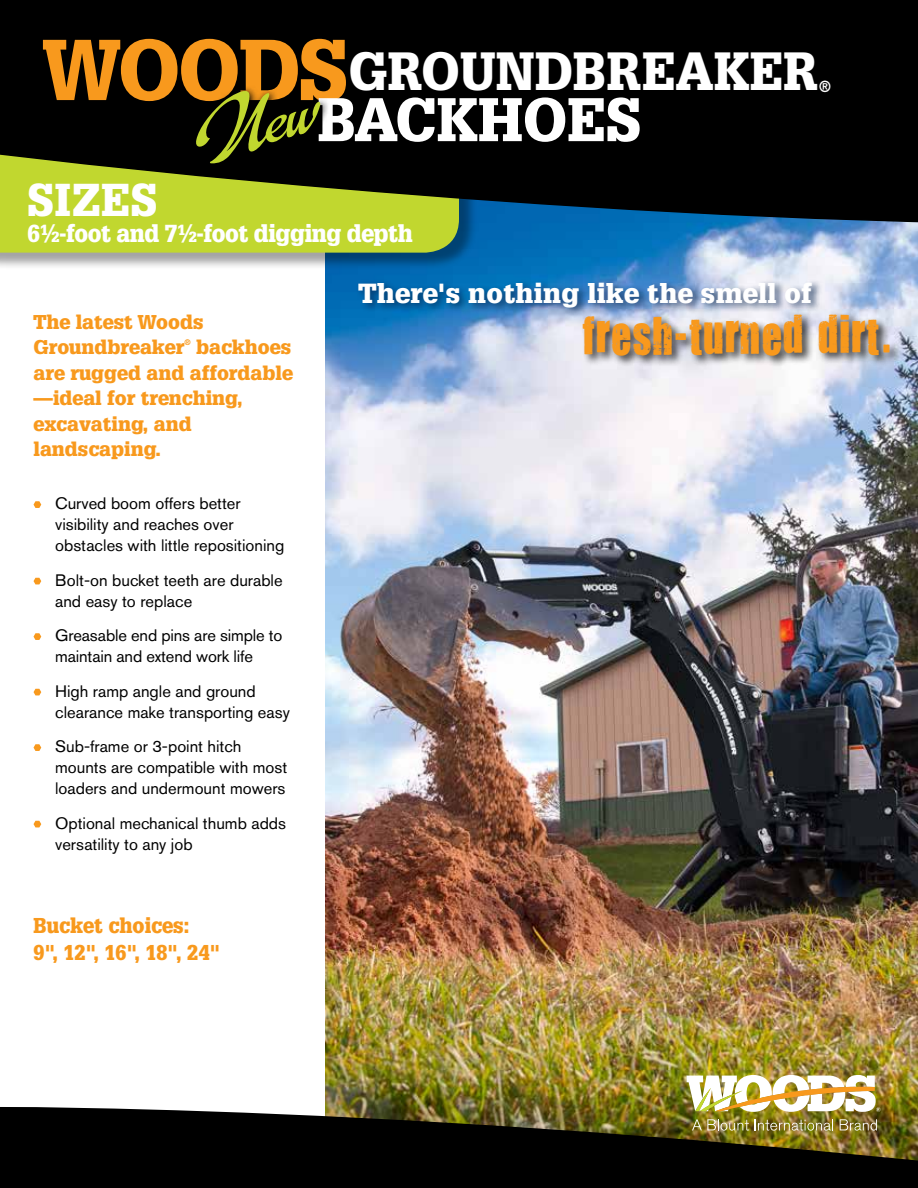
<style>
.page{position:relative;width:918px;height:1188px;background:#fff}
.page>*{position:absolute;margin:0;border:0;box-sizing:border-box;transform-origin:0 0}
.t1{font:900 60px "Glypha LT Std";letter-spacing:.005em;color:#fff;scale:.95 1}
.t2{font:900 52.5px "Glypha LT Std";letter-spacing:.005em;color:#fff;scale:.94 1}
.t3{font:900 45px "Glypha LT Std";letter-spacing:.02em;color:#fff;scale:.95 1}
.t4{font:44.4px "You Are Loved";letter-spacing:.025em;color:#f8991d}
.t5{font:900 27px "Glypha LT Std";letter-spacing:.01em;color:#fff}
.t6{font:900 24px "Glypha LT Std";letter-spacing:-.02em;color:#fff;scale:.94 1}
.t7{font:900 21px/27px "Glypha LT Std";color:#f8991d;scale:.94 1}
.t8{font:900 19.5px/25.5px "Glypha LT Std";color:#f8991d}
.t9{font:16.5px/21px "Akzidenz Grotesk BE";color:#000}
.t10{font:900 15.75px "Glypha LT Std";color:#fff;scale:.94 1}
.t11{font:900 7.8px "Glypha LT Std";color:#f8991d}
.s1{font-size:84.15px;color:#f8991d}
</style>
<div class="page">
<img style="left:325px;top:224px;width:593px;height:875px">
<div style="left:0;top:126px;width:478px;height:144px;background:#000;opacity:.36"></div>
<div style="left:0;top:224px;width:459px;height:29px;background:#c1d72f"></div>
<svg style="left:0;top:0;width:918px;height:224px;background:#151a0a"></svg>
<div style="left:356px;top:278px;width:468px;height:40px;background:#08264f;opacity:.75"></div>
<div style="left:581px;top:312px;width:321px;height:56px;background:#000;opacity:.75"></div>
<img style="left:687px;top:1075px;width:193px;height:24px">
<img style="left:0;top:1099px;width:918px;height:89px">
<svg style="left:34px;top:501px;width:7px;height:7px"></svg>
<svg style="left:34px;top:578px;width:7px;height:6px"></svg>
<svg style="left:34px;top:633px;width:7px;height:7px"></svg>
<svg style="left:34px;top:689px;width:7px;height:6px"></svg>
<svg style="left:34px;top:744px;width:7px;height:7px"></svg>
<svg style="left:34px;top:821px;width:7px;height:6px"></svg>
<div style="left:190px;top:85px;width:140px;height:88px;background:#000"></div>
<svg style="left:183px;top:80px;width:145px;height:89px"></svg>
<h2 class="t2" style="left:42px;top:40px;width:828px"><span class="s1">WOODS</span>GROUNDBREAKER</h2>
<p class="t10" style="left:819px;top:77px;width:14px">®</p>
<h1 class="t1" style="left:318px;top:83px;width:341px">BACKHOES</h1>
<h3 class="t3" style="left:28px;top:172px;width:138px">SIZES</h3>
<h3 class="t6" style="left:28px;top:219px;width:411px">6½-foot and 7½-foot digging depth</h3>
<p class="t8" style="left:34px;top:309px;width:172px">The latest Woods<br>Groundbreaker</p>
<p class="t11" style="left:184px;top:338px;width:8px">®</p>
<p class="t8" style="left:34px;top:335px;width:261px;text-indent:163px">backhoes are rugged and affordable —ideal for trenching, excavating, and landscaping.</p>
<p class="t9" style="left:55px;top:493px;width:231px">Curved boom offers better visibility and reaches over obstacles with little repositioning</p>
<p class="t9" style="left:55px;top:570px;width:229px">Bolt-on bucket teeth are durable and easy to replace</p>
<p class="t9" style="left:55px;top:625px;width:229px">Greasable end pins are simple to maintain and extend work life</p>
<p class="t9" style="left:55px;top:681px;width:236px">High ramp angle and ground clearance make transporting easy</p>
<p class="t9" style="left:55px;top:736px;width:234px">Sub-frame or 3-point hitch mounts are compatible with most loaders and undermount mowers</p>
<p class="t9" style="left:55px;top:813px;width:232px">Optional mechanical thumb adds versatility to any job</p>
<p class="t7" style="left:34px;top:912px;width:201px">Bucket choices:<br>9", 12", 16", 18", 24"</p>
<h3 class="t5" style="left:359px;top:277px;width:455px">There's nothing like the smell of</h3>
<h3 class="t4" style="left:582px;top:304px;width:312px">fresh-turned dirt.</h3>
</div>
